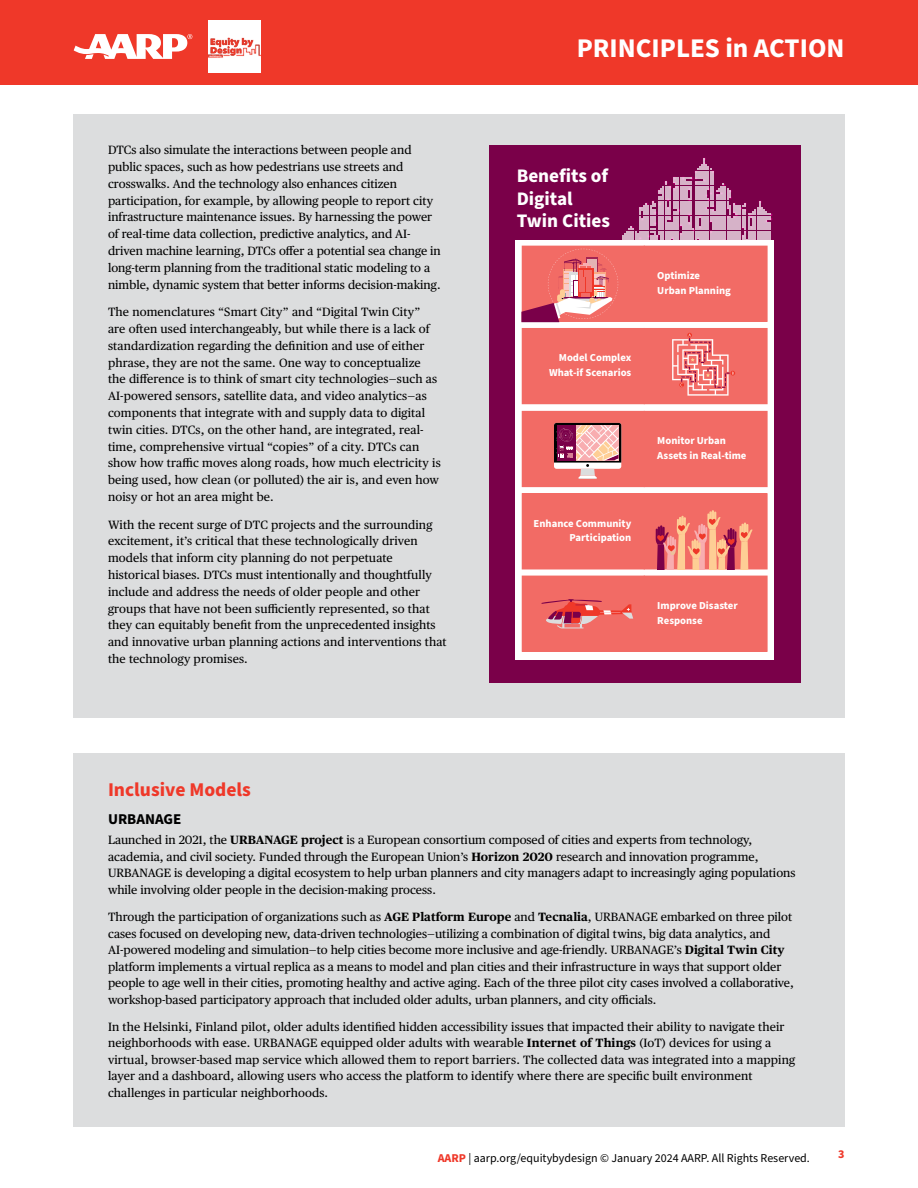
<style>
.page{position:relative;width:918px;height:1188px;background:#fff}
.page>*{position:absolute;margin:0;border:0;box-sizing:border-box;transform-origin:0 0}
.t1{font:700 27px "Source Sans Pro";color:#fff}
.t2{font:700 19.5px "Source Sans Pro";color:#ef3829}
.t3{font:700 19.2px/22.2px "Source Sans Pro";color:#fff}
.t4{font:700 15px "Source Sans Pro";color:#000}
.t5{font:12px/16.8px "Publico Text";letter-spacing:.005em;color:#000}
.t6{font:12px "Source Sans Pro";color:#000}
.t7{font:700 12px "Source Sans Pro";color:#ef3829}
.t8{font:700 10.65px/14.7px "Source Sans Pro";color:#fff}
.s1{font-weight:700}
.s2{font-weight:700;color:#ef3829}
</style>
<div class="page">
<div style="left:0;top:0;width:918px;height:85px;background:#ef3829"></div>
<svg style="left:74px;top:34px;width:118px;height:25px"></svg>
<img style="left:209px;top:21px;width:52px;height:51px">
<div style="left:73px;top:115px;width:772px;height:603px;background:#dcddde"></div>
<div style="left:73px;top:754px;width:772px;height:373px;background:#dcddde"></div>
<div style="left:489px;top:145px;width:311px;height:124px;background:#7a0049"></div>
<div style="left:489px;top:269px;width:311px;height:413px;background:#7a0049"></div>
<div style="left:515px;top:240px;width:259px;height:419px;background:#fff"></div>
<div style="left:522px;top:328px;width:122px;height:76px;background:#f26b65"></div>
<div style="left:644px;top:328px;width:123px;height:76px;background:#f26b65"></div>
<div style="left:522px;top:411px;width:122px;height:76px;background:#f26b65"></div>
<div style="left:644px;top:411px;width:123px;height:76px;background:#f26b65"></div>
<div style="left:522px;top:576px;width:122px;height:75px;background:#f26b65"></div>
<div style="left:522px;top:576px;width:123px;height:76px;border:1px solid #f26b65"></div>
<div style="left:644px;top:576px;width:123px;height:75px;background:#f26b65"></div>
<div style="left:644px;top:576px;width:124px;height:76px;border:1px solid #f26b65"></div>
<div style="left:522px;top:494px;width:122px;height:75px;background:#f26b65"></div>
<div style="left:522px;top:493px;width:123px;height:76px;border:1px solid #f26b65"></div>
<div style="left:644px;top:494px;width:123px;height:75px;background:#f26b65"></div>
<div style="left:644px;top:493px;width:124px;height:76px;border:1px solid #f26b65"></div>
<svg style="left:521px;top:157px;width:252px;height:165px"></svg>
<svg style="left:541px;top:599px;width:92px;height:29px"></svg>
<svg style="left:554px;top:423px;width:67px;height:56px;background:#c78a91"></svg>
<svg style="left:656px;top:510px;width:97px;height:59px"></svg>
<svg style="left:672px;top:333px;width:63px;height:63px"></svg>
<p class="t5" style="left:108px;top:141px;width:334px">DTCs also simulate the interactions between people and public spaces, such as how pedestrians use streets and crosswalks. And the technology also enhances citizen participation, for example, by allowing people to report city infrastructure maintenance issues. By harnessing the power of real-time data collection, predictive analytics, and AI&shy;driven machine learning, DTCs offer a potential sea change in long-term planning from the traditional static modeling to a nimble, dynamic system that better informs decision-making.</p>
<p class="t5" style="left:108px;top:303px;width:334px">The nomenclatures “Smart City” and “Digital Twin City” are often used interchangeably, but while there is a lack of standardization regarding the definition and use of either phrase, they are not the same. One way to conceptualize the difference is to think of smart city technologies—such as AI-powered sensors, satellite data, and video analytics—as components that integrate with and supply data to digital twin cities. DTCs, on the other hand, are integrated, real&shy;time, comprehensive virtual “copies” of a city. DTCs can show how traffic moves along roads, how much electricity is being used, how clean (or polluted) the air is, and even how noisy or hot an area might be.</p>
<p class="t5" style="left:108px;top:515px;width:340px">With the recent surge of DTC projects and the surrounding excitement, it’s critical that these technologically driven models that inform city planning do not perpetuate historical biases. DTCs must intentionally and thoughtfully include and address the needs of older people and other groups that have not been sufficiently represented, so that they can equitably benefit from the unprecedented insights and innovative urban planning actions and interventions that the technology promises.</p>
<h1 class="t1" style="left:577px;top:29px;width:269px">PRINCIPLES in ACTION</h1>
<h3 class="t3" style="left:517px;top:165px;width:95px">Benefits of<br>Digital<br>Twin Cities</h3>
<p class="t8" style="left:549px;top:351px;width:84px;text-align:right">Model Complex<br>What-if Scenarios</p>
<p class="t8" style="left:534px;top:516px;width:99px;text-align:right">Enhance Community<br>Participation</p>
<p class="t8" style="left:657px;top:268px;width:75px">Optimize<br>Urban Planning</p>
<p class="t8" style="left:657px;top:434px;width:91px">Monitor Urban<br>Assets in Real-time</p>
<p class="t8" style="left:657px;top:598px;width:82px">Improve Disaster<br>Response</p>
<h2 class="t2" style="left:108px;top:776px;width:144px">Inclusive Models</h2>
<p class="t4" style="left:108px;top:809px;width:75px">URBANAGE</p>
<p class="t5" style="left:108px;top:831px;width:689px">Launched in 2021, the <span class="s1">URBANAGE project</span> is a European consortium composed of cities and experts from technology, academia, and civil society. Funded through the European Union’s <span class="s1">Horizon 2020</span> research and innovation programme, URBANAGE is developing a digital ecosystem to help urban planners and city managers adapt to increasingly aging populations while involving older people in the decision-making process.</p>
<p class="t5" style="left:108px;top:908px;width:687px">Through the participation of organizations such as <span class="s1">AGE Platform Europe</span> and <span class="s1">Tecnalia</span>, URBANAGE embarked on three pilot cases focused on developing new, data-driven technologies—utilizing a combination of digital twins, big data analytics, and AI-powered modeling and simulation—to help cities become more inclusive and age-friendly. URBANAGE’s <span class="s1">Digital Twin City </span>platform implements a virtual replica as a means to model and plan cities and their infrastructure in ways that support older people to age well in their cities, promoting healthy and active aging. Each of the three pilot city cases involved a collaborative, workshop-based participatory approach that included older adults, urban planners, and city officials.</p>
<p class="t5" style="left:108px;top:1018px;width:689px">In the Helsinki, Finland pilot, older adults identified hidden accessibility issues that impacted their ability to navigate their neighborhoods with ease. URBANAGE equipped older adults with wearable <span class="s1">Internet of Things</span> (IoT) devices for using a virtual, browser-based map service which allowed them to report barriers. The collected data was integrated into a mapping layer and a dashboard, allowing users who access the platform to identify where there are specific built environment challenges in particular neighborhoods.</p>
<p class="t6" style="left:438px;top:1150px;width:374px"><span class="s2">AARP</span> | aarp.org/equitybydesign © January 2024 AARP. All Rights Reserved.</p>
<p class="t7" style="left:838px;top:1146px;width:8px">3</p>
</div>
